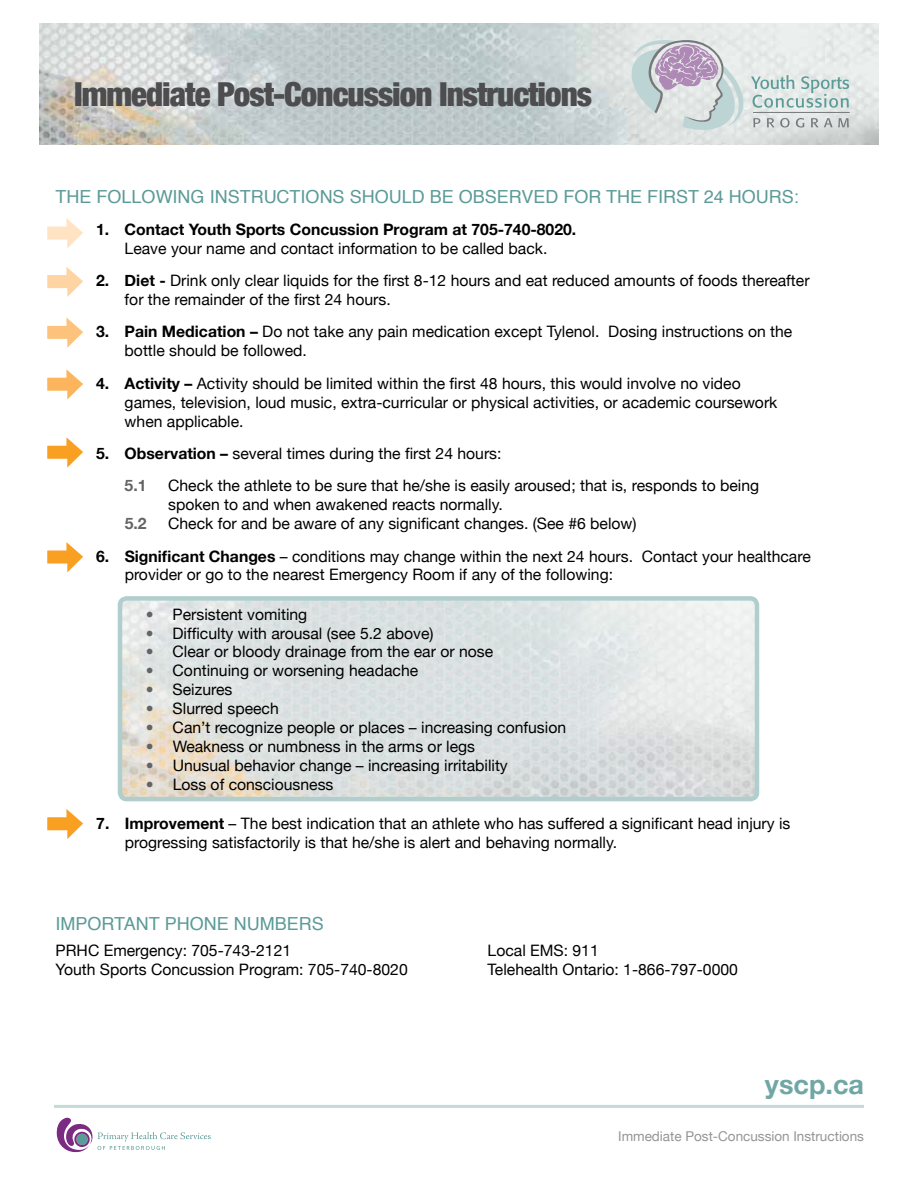
<style>
.page{position:relative;width:918px;height:1188px;background:#fff}
.page>*{position:absolute;margin:0;border:0;box-sizing:border-box;transform-origin:0 0}
.t1{font:900 condensed 33px "Helvetica Neue";letter-spacing:-.03em;color:#4d4d4f}
.t2{font:700 27px "Helvetica Neue";color:#70a7a5}
.t3{font:18px "Helvetica";color:#5b9b98}
.t4{font:15.75px/18.9px "Helvetica Neue";color:#000}
.t5{font:700 15.75px "Helvetica Neue";color:#000}
.t6{font:700 15.75px "Helvetica Neue";color:#636466}
.t7{font:13.5px "Helvetica Neue";color:#939598}
.s1{font-weight:700}
.s2{font-weight:700;color:#636466}
</style>
<div class="page">
<svg style="left:57px;top:1118px;width:154px;height:35px"></svg>
<hr style="left:54px;top:1105px;width:810px;height:3px;background:#c4dad9">
<img style="left:123px;top:601px;width:631px;height:195px">
<div style="left:118px;top:596px;width:641px;height:205px;border:4px solid #70a7a5;border-radius:7px"></div>
<img style="left:40px;top:24px;width:838px;height:120px">
<svg style="left:632px;top:40px;width:217px;height:90px;background:#d1d6d9"></svg>
<hr style="left:753px;top:112px;width:97px;height:1px;background:#77787b">
<svg style="left:47px;top:218px;width:36px;height:30px"></svg>
<svg style="left:47px;top:267px;width:36px;height:30px"></svg>
<svg style="left:47px;top:318px;width:36px;height:30px"></svg>
<svg style="left:47px;top:369px;width:36px;height:31px"></svg>
<svg style="left:47px;top:437px;width:36px;height:31px"></svg>
<svg style="left:47px;top:542px;width:36px;height:30px"></svg>
<svg style="left:47px;top:809px;width:36px;height:30px"></svg>
<h1 class="t1" style="left:74px;top:74px;width:519px">Immediate Post-Concussion Instructions</h1>
<p class="t3" style="left:56px;top:182px;width:745px">THE FOLLOWING INSTRUCTIONS SHOULD BE OBSERVED FOR THE FIRST 24 HOURS:</p>
<p class="t5" style="left:96px;top:220px;width:482px">1. Contact Youth Sports Concussion Program at 705-740-8020.</p>
<p class="t4" style="left:125px;top:239px;width:424px">Leave your name and contact information to be called back.</p>
<p class="t4" style="left:125px;top:271px;width:686px;text-indent:-29px"><span class="s1">2. Diet -</span> Drink only clear liquids for the first 8-12 hours and eat reduced amounts of foods thereafter for the remainder of the first 24 hours.</p>
<p class="t4" style="left:125px;top:322px;width:669px;text-indent:-29px"><span class="s1">3. Pain Medication –</span> Do not take any pain medication except Tylenol. Dosing instructions on the bottle should be followed.</p>
<p class="t4" style="left:125px;top:374px;width:654px;text-indent:-29px"><span class="s1">4. Activity –</span> Activity should be limited within the first 48 hours, this would involve no video games, television, loud music, extra-curricular or physical activities, or academic coursework when applicable.</p>
<p class="t4" style="left:125px;top:437px;width:378px;line-height:32.4px;text-indent:-29px"><span class="s1">5. Observation –</span> several times during the first 24 hours:<br><span class="s2">5.1</span></p>
<p class="t4" style="left:168px;top:476px;width:593px">Check the athlete to be sure that he/she is easily aroused; that is, responds to being spoken to and when awakened reacts normally.</p>
<p class="t6" style="left:125px;top:514px;width:23px">5.2</p>
<p class="t4" style="left:168px;top:514px;width:470px">Check for and be aware of any significant changes. (See #6 below)</p>
<p class="t4" style="left:125px;top:546px;width:688px;text-indent:-29px"><span class="s1">6. Significant Changes</span> – conditions may change within the next 24 hours. Contact your healthcare provider or go to the nearest Emergency Room if any of the following:</p>
<p class="t4" style="left:146px;top:604px;width:163px"><span class="s2">•</span> Persistent vomiting</p>
<p class="t4" style="left:146px;top:623px;width:289px"><span class="s2">•</span> Difficulty with arousal (see 5.2 above)</p>
<p class="t4" style="left:146px;top:642px;width:349px"><span class="s2">•</span> Clear or bloody drainage from the ear or nose</p>
<p class="t4" style="left:146px;top:661px;width:274px"><span class="s2">•</span> Continuing or worsening headache</p>
<p class="t4" style="left:146px;top:680px;width:88px"><span class="s2">•</span> Seizures</p>
<p class="t4" style="left:146px;top:699px;width:135px"><span class="s2">•</span> Slurred speech</p>
<p class="t4" style="left:146px;top:718px;width:422px"><span class="s2">•</span> Can’t recognize people or places – increasing confusion</p>
<p class="t4" style="left:146px;top:737px;width:331px"><span class="s2">•</span> Weakness or numbness in the arms or legs</p>
<p class="t4" style="left:146px;top:756px;width:364px"><span class="s2">•</span> Unusual behavior change – increasing irritability</p>
<p class="t4" style="left:146px;top:774px;width:189px"><span class="s2">•</span> Loss of consciousness</p>
<p class="t4" style="left:125px;top:814px;width:667px;text-indent:-29px"><span class="s1">7. Improvement</span> – The best indication that an athlete who has suffered a significant head injury is progressing satisfactorily is that he/she is alert and behaving normally.</p>
<p class="t3" style="left:56px;top:910px;width:270px">I MPORTANT PHONE NUMBERS</p>
<p class="t4" style="left:56px;top:941px;width:237px">PRHC Emergency: 705-743-2121</p>
<p class="t4" style="left:488px;top:941px;width:113px">Local EMS: 911</p>
<p class="t4" style="left:56px;top:959px;width:354px">Youth Sports Concussion Program: 705-740-8020</p>
<p class="t4" style="left:488px;top:959px;width:252px">Telehealth Ontario: 1-866-797-0000</p>
<h2 class="t2" style="left:765px;top:1068px;width:101px">yscp.ca</h2>
<p class="t7" style="left:618px;top:1128px;width:247px">Immediate Post-Concussion Instructions</p>
</div>
